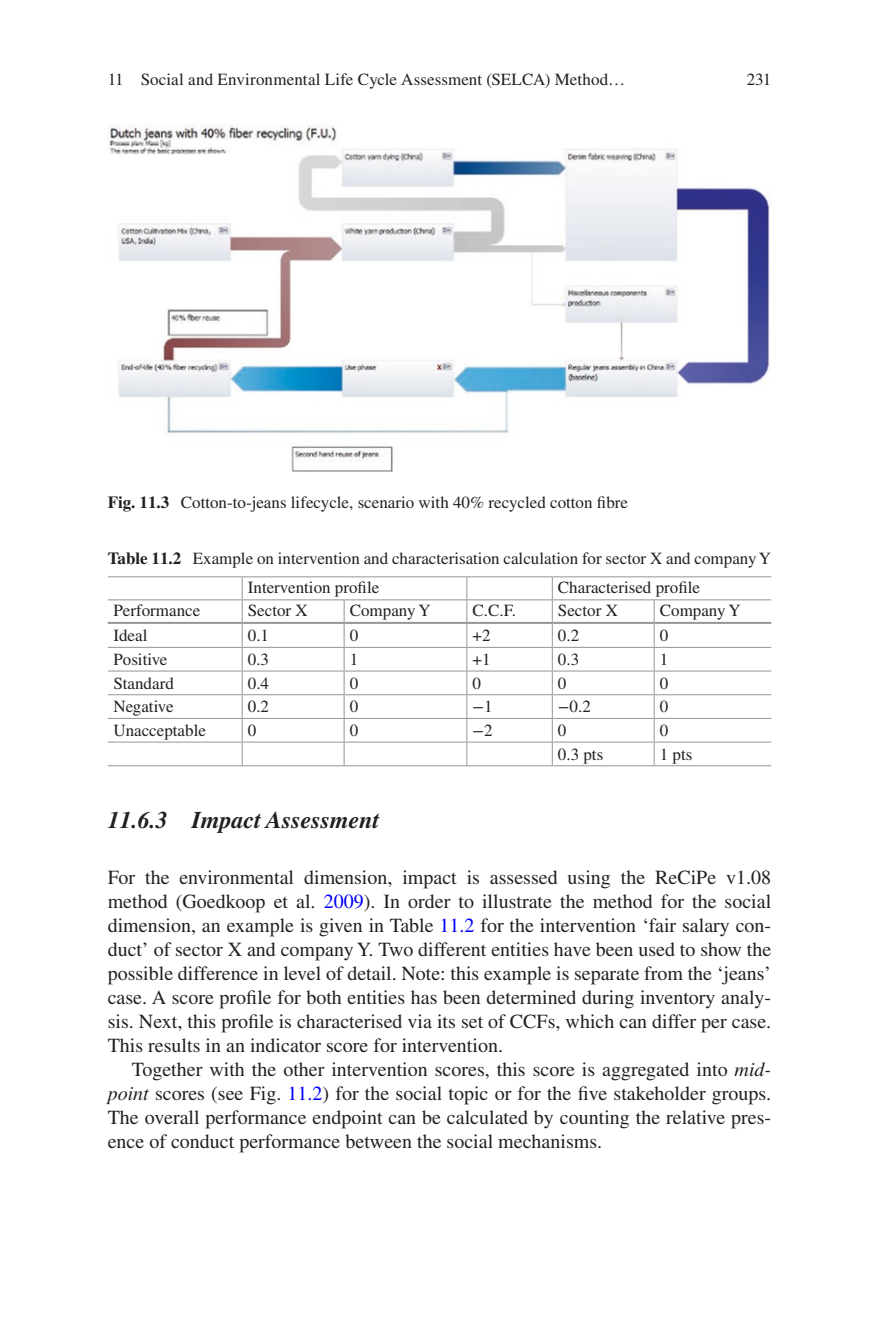
<style>
.page{position:relative;width:879px;height:1333px;background:#fff}
.page>*{position:absolute;margin:0;border:0;box-sizing:border-box;transform-origin:0 0}
.t1{font:italic 700 24px "Kgmrql Kngknt Times LT Std";color:#231f20}
.t2{font:20px/24px "Hsqssc Xwxsqy Times LT Std";color:#231f20;text-align:justify}
.t3{font:17px/28.6px "Hsqssc Xwxsqy Times LT Std";color:#231f20}
.t4{font:17px "Twbpng Qchgdx STIX General";color:#231f20}
.s1{font-family:"Gxgtcn Nwggwx Times LT Std";font-weight:700}
.s2{font-family:"Hsqssc Xwxsqy Times LT Std"}
.s3{font-family:"Twbpng Qchgdx STIX General"}
.s4{color:#0000fa}
.s5{font-family:"Cbkbvf Rjjssm Times LT Std";font-style:italic}
</style>
<div class="page">
<img style="left:108px;top:124px;width:662px;height:348px">
<hr style="left:108px;top:576px;width:134px;height:1px;background:#939598">
<hr style="left:242px;top:576px;width:102px;height:1px;background:#939598">
<hr style="left:344px;top:576px;width:123px;height:1px;background:#939598">
<hr style="left:467px;top:576px;width:85px;height:1px;background:#939598">
<hr style="left:108px;top:599px;width:134px;height:1px;background:#939598">
<hr style="left:108px;top:622px;width:134px;height:2px;background:#939598">
<hr style="left:242px;top:599px;width:102px;height:1px;background:#939598">
<hr style="left:242px;top:622px;width:102px;height:2px;background:#939598">
<hr style="left:344px;top:599px;width:123px;height:1px;background:#939598">
<hr style="left:344px;top:622px;width:123px;height:2px;background:#939598">
<hr style="left:467px;top:599px;width:86px;height:1px;background:#939598">
<hr style="left:467px;top:622px;width:85px;height:2px;background:#939598">
<hr style="left:552px;top:622px;width:102px;height:2px;background:#939598">
<hr style="left:654px;top:622px;width:117px;height:2px;background:#939598">
<hr style="left:108px;top:647px;width:134px;height:1px;background:#939598">
<hr style="left:242px;top:647px;width:102px;height:1px;background:#939598">
<hr style="left:344px;top:647px;width:123px;height:1px;background:#939598">
<hr style="left:467px;top:647px;width:85px;height:1px;background:#939598">
<hr style="left:552px;top:647px;width:102px;height:1px;background:#939598">
<hr style="left:654px;top:647px;width:117px;height:1px;background:#939598">
<hr style="left:108px;top:670px;width:134px;height:1px;background:#939598">
<hr style="left:242px;top:670px;width:102px;height:1px;background:#939598">
<hr style="left:344px;top:670px;width:123px;height:1px;background:#939598">
<hr style="left:467px;top:670px;width:85px;height:1px;background:#939598">
<hr style="left:552px;top:670px;width:102px;height:1px;background:#939598">
<hr style="left:654px;top:670px;width:117px;height:1px;background:#939598">
<hr style="left:108px;top:694px;width:134px;height:1px;background:#939598">
<hr style="left:242px;top:694px;width:102px;height:1px;background:#939598">
<hr style="left:344px;top:694px;width:123px;height:1px;background:#939598">
<hr style="left:467px;top:694px;width:85px;height:1px;background:#939598">
<hr style="left:552px;top:694px;width:102px;height:1px;background:#939598">
<hr style="left:654px;top:694px;width:117px;height:1px;background:#939598">
<hr style="left:108px;top:718px;width:134px;height:1px;background:#939598">
<hr style="left:242px;top:718px;width:102px;height:1px;background:#939598">
<hr style="left:344px;top:718px;width:123px;height:1px;background:#939598">
<hr style="left:467px;top:718px;width:85px;height:1px;background:#939598">
<hr style="left:552px;top:718px;width:102px;height:1px;background:#939598">
<hr style="left:654px;top:718px;width:117px;height:1px;background:#939598">
<hr style="left:552px;top:576px;width:102px;height:1px;background:#939598">
<hr style="left:654px;top:576px;width:117px;height:1px;background:#939598">
<hr style="left:553px;top:599px;width:101px;height:1px;background:#939598">
<hr style="left:654px;top:599px;width:117px;height:1px;background:#939598">
<hr style="left:552px;top:741px;width:102px;height:1px;background:#939598">
<hr style="left:552px;top:765px;width:102px;height:1px;background:#939598">
<hr style="left:467px;top:741px;width:85px;height:1px;background:#939598">
<svg style="left:552px;top:577px;width:1px;height:188px"></svg>
<hr style="left:467px;top:765px;width:85px;height:1px;background:#939598">
<hr style="left:344px;top:741px;width:123px;height:1px;background:#939598">
<svg style="left:466px;top:577px;width:1px;height:188px"></svg>
<hr style="left:344px;top:765px;width:123px;height:1px;background:#939598">
<hr style="left:242px;top:741px;width:102px;height:1px;background:#939598">
<svg style="left:344px;top:600px;width:1px;height:165px"></svg>
<hr style="left:242px;top:765px;width:102px;height:1px;background:#939598">
<hr style="left:654px;top:741px;width:117px;height:1px;background:#939598">
<svg style="left:653px;top:600px;width:1px;height:165px"></svg>
<hr style="left:654px;top:765px;width:117px;height:1px;background:#939598">
<hr style="left:108px;top:741px;width:134px;height:1px;background:#939598">
<svg style="left:242px;top:577px;width:1px;height:188px"></svg>
<hr style="left:108px;top:765px;width:134px;height:1px;background:#939598">
<p class="t3" style="left:108px;top:65px;width:519px">11 Social and Environmental Life Cycle Assessment (SELCA) Method…</p>
<p class="t3" style="left:746px;top:65px;width:26px">231</p>
<p class="t3" style="left:108px;top:487px;width:522px"><span class="s1">Fig. 11.3</span> Cotton-to-jeans lifecycle, scenario with 40% recycled cotton fibre</p>
<p class="t3" style="left:248px;top:544px;width:525px;text-indent:-140px"><span class="s1">Table 11.2</span> Example on intervention and characterisation calculation for sector X and company Y<br>Intervention profile</p>
<p class="t3" style="left:558px;top:572px;width:144px">Characterised profile</p>
<p class="t3" style="left:113px;top:595px;width:88px">Performance</p>
<p class="t3" style="left:248px;top:595px;width:61px">Sector X</p>
<p class="t3" style="left:350px;top:595px;width:82px">Company Y</p>
<p class="t3" style="left:472px;top:595px;width:45px">C.C.F.</p>
<p class="t3" style="left:558px;top:595px;width:61px">Sector X</p>
<p class="t3" style="left:660px;top:595px;width:82px">Company Y</p>
<p class="t3" style="left:113px;top:621px;width:35px">Ideal</p>
<p class="t3" style="left:248px;top:621px;width:23px">0.1</p>
<p class="t3" style="left:350px;top:621px;width:10px">0</p>
<p class="t3" style="left:472px;top:621px;width:20px">+2</p>
<p class="t3" style="left:558px;top:621px;width:23px">0.2</p>
<p class="t3" style="left:660px;top:621px;width:10px">0</p>
<p class="t3" style="left:113px;top:644px;width:56px">Positive</p>
<p class="t3" style="left:248px;top:644px;width:23px">0.3</p>
<p class="t3" style="left:350px;top:644px;width:10px">1</p>
<p class="t3" style="left:472px;top:644px;width:20px">+1</p>
<p class="t3" style="left:558px;top:644px;width:23px">0.3</p>
<p class="t3" style="left:660px;top:644px;width:10px">1</p>
<p class="t3" style="left:113px;top:668px;width:62px">Standard</p>
<p class="t3" style="left:248px;top:668px;width:23px">0.4</p>
<p class="t3" style="left:350px;top:668px;width:10px">0</p>
<p class="t3" style="left:472px;top:668px;width:10px">0</p>
<p class="t3" style="left:558px;top:668px;width:10px">0</p>
<p class="t3" style="left:660px;top:668px;width:10px">0</p>
<p class="t3" style="left:113px;top:692px;width:62px">Negative</p>
<p class="t3" style="left:248px;top:692px;width:23px">0.2</p>
<p class="t3" style="left:350px;top:692px;width:10px">0</p>
<p class="t4" style="left:472px;top:694px;width:22px">−<span class="s2">1</span></p>
<p class="t3" style="left:558px;top:692px;width:34px"><span class="s3">−</span>0.2</p>
<p class="t3" style="left:660px;top:692px;width:10px">0</p>
<p class="t3" style="left:113px;top:715px;width:94px">Unacceptable</p>
<p class="t3" style="left:248px;top:715px;width:10px">0</p>
<p class="t3" style="left:350px;top:715px;width:10px">0</p>
<p class="t4" style="left:472px;top:718px;width:22px">−<span class="s2">2</span></p>
<p class="t3" style="left:558px;top:715px;width:10px">0</p>
<p class="t3" style="left:660px;top:715px;width:10px">0</p>
<p class="t3" style="left:558px;top:739px;width:47px">0.3 pts</p>
<p class="t3" style="left:660px;top:739px;width:34px">1 pts</p>
<p class="t1" style="left:108px;top:805px;width:273px">11.6.3 Impact Assessment</p>
<p class="t2" style="left:108px;top:865px;width:665px">For the environmental dimension, impact is assessed using the ReCiPe v1.08 method (Goedkoop et al. <span class="s4">2009</span>). In order to illustrate the method for the social dimension, an example is given in Table <span class="s4">11.2</span> for the intervention ‘fair salary con&shy;duct’ of sector X and company Y. Two different entities have been used to show the possible difference in level of detail. Note: this example is separate from the ‘jeans’ case. A score profile for both entities has been determined during inventory analy&shy;sis. Next, this profile is characterised via its set of CCFs, which can differ per case.<br>This results in an indicator score for intervention.</p>
<p class="t2" style="left:108px;top:1057px;width:665px;text-indent:24px">Together with the other intervention scores, this score is aggregated into <span class="s5">mid&shy;point</span> scores (see Fig. <span class="s4">11.2</span>) for the social topic or for the five stakeholder groups.<br>The overall performance endpoint can be calculated by counting the relative pres&shy;ence of conduct performance between the social mechanisms.</p>
</div>
